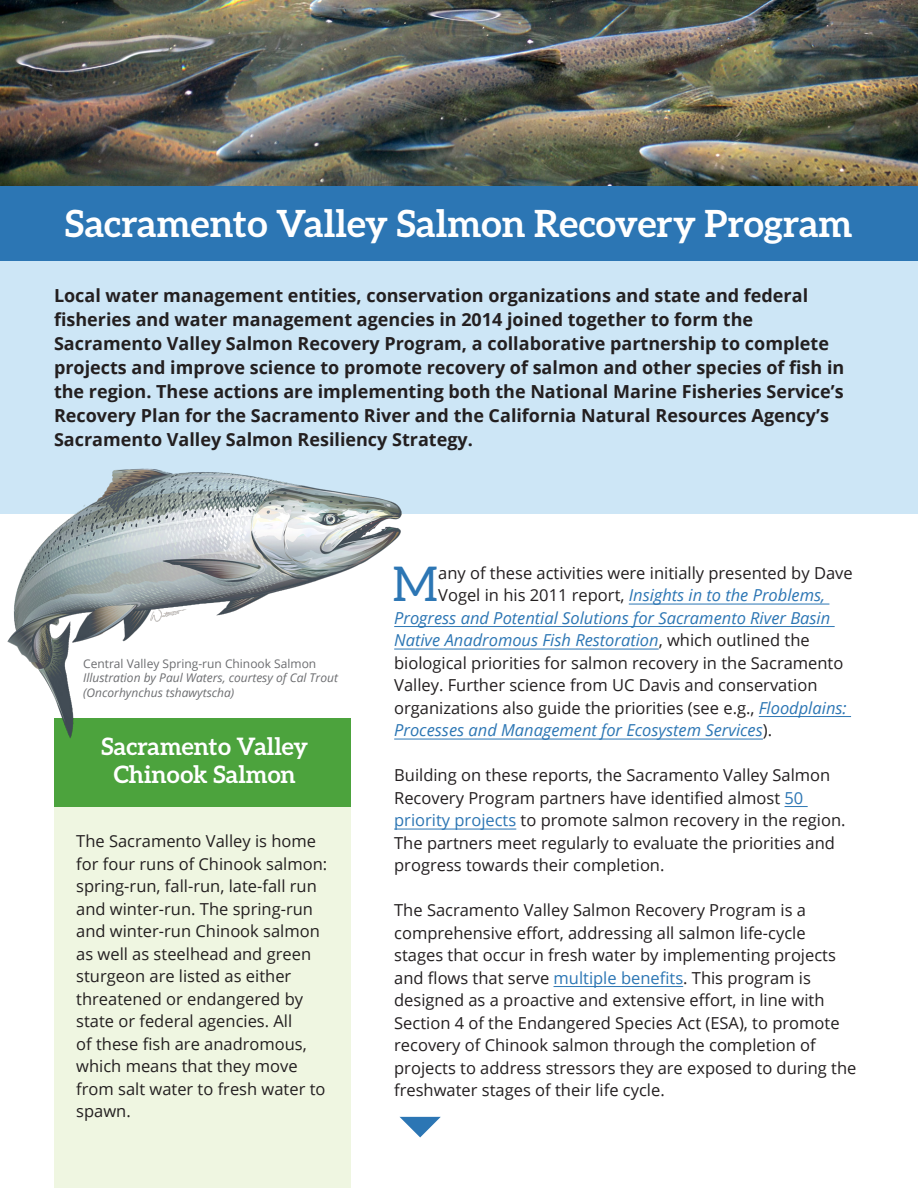
<style>
.page{position:relative;width:918px;height:1188px;background:#fff}
.page>*{position:absolute;margin:0;border:0;box-sizing:border-box;transform-origin:0 0}
.t1{font:47.85px "Aleo";color:#2c76b4}
.t2{font:700 37.5px "Aleo";color:#fff}
.t3{font:700 24px/28.5px "Aleo";color:#fff;text-align:center}
.t4{font:700 18px/24px "Open Sans";color:#231f20}
.t5{font:16.5px/22.5px "Open Sans";color:#231f20}
.t6{font:italic 16.5px "Open Sans";color:#2c76b4}
.t7{font:italic 12px/14.4px "Open Sans";color:#6c6d70}
.s1{font-style:normal}
.s2{font-style:normal;color:#231f20}
.s3{font-style:italic;color:#2c76b4}
.s4{color:#2c76b4}
</style>
<div class="page">
<img style="left:0;top:0;width:918px;height:186px">
<div style="left:0;top:261px;width:918px;height:253px;background:#cde6f6"></div>
<div style="left:54px;top:719px;width:297px;height:469px;background:#eff6e1"></div>
<div style="left:0;top:186px;width:918px;height:75px;background:#2c76b4"></div>
<hr style="left:629px;top:604px;width:200px;height:1px;background:#2c76b4">
<hr style="left:394px;top:626px;width:441px;height:1px;background:#2c76b4">
<hr style="left:394px;top:649px;width:265px;height:1px;background:#2c76b4">
<hr style="left:759px;top:716px;width:92px;height:1px;background:#2c76b4">
<hr style="left:394px;top:739px;width:369px;height:1px;background:#2c76b4">
<svg style="left:785px;top:806px;width:23px;height:1px"></svg>
<hr style="left:394px;top:829px;width:122px;height:1px;background:#2c76b4">
<hr style="left:554px;top:986px;width:129px;height:1px;background:#2c76b4">
<div style="left:54px;top:719px;width:297px;height:88px;background:#4ca33d"></div>
<img style="left:7px;top:468px;width:410px;height:272px">
<p class="t2" style="left:65px;top:202px;width:789px">Sacramento Valley Salmon Recovery Program</p>
<p class="t4" style="left:54px;top:283px;width:792px">Local water management entities, conservation organizations and state and federal fisheries and water management agencies in 2014 joined together to form the Sacramento Valley Salmon Recovery Program, a collaborative partnership to complete projects and improve science to promote recovery of salmon and other species of fish in the region. These actions are implementing both the National Marine Fisheries Service’s Recovery Plan for the Sacramento River and the California Natural Resources Agency’s Sacramento Valley Salmon Resiliency Strategy.</p>
<p class="t7" style="left:83px;top:656px;width:256px"><span class="s1">Central Valley Spring-run Chinook Salmon<br></span>Illustration by Paul Waters, courtesy of Cal Trout (Oncorhynchus tshawytscha)</p>
<p class="t3" style="left:101px;top:731px;width:208px">Sacramento Valley<br>Chinook Salmon</p>
<p class="t5" style="left:76px;top:829px;width:253px">The Sacramento Valley is home for four runs of Chinook salmon: spring-run, fall-run, late-fall run and winter-run. The spring-run and winter-run Chinook salmon as well as steelhead and green sturgeon are listed as either threatened or endangered by state or federal agencies. All<br>of these fish are anadromous, which means that they move from salt water to fresh water to spawn.</p>
<p class="t1" style="left:393px;top:557px;width:47px">M</p>
<p class="t5" style="left:438px;top:561px;width:416px">any of these activities were initially presented by Dave</p>
<p class="t6" style="left:438px;top:584px;width:388px"><span class="s2">Vogel in his 2011 report,</span> Insights in to the Problems,</p>
<p class="t6" style="left:394px;top:606px;width:438px">Progress and Potential Solutions for Sacramento River Basin</p>
<p class="t6" style="left:394px;top:629px;width:417px">Native Anadromous Fish Restoration<span class="s2">, which outlined the</span></p>
<p class="t5" style="left:394px;top:651px;width:451px">biological priorities for salmon recovery in the Sacramento</p>
<p class="t5" style="left:394px;top:673px;width:425px">Valley. Further science from UC Davis and conservation</p>
<p class="t5" style="left:394px;top:696px;width:454px">organizations also guide the priorities (see e.g., <span class="s3">Floodplains:</span></p>
<p class="t6" style="left:394px;top:719px;width:379px">Processes and Management for Ecosystem Services<span class="s2">).</span></p>
<p class="t5" style="left:394px;top:763px;width:453px">Building on these reports, the Sacramento Valley Salmon Recovery Program partners have identified almost <span class="s4">50 priority projects</span> to promote salmon recovery in the region.<br>The partners meet regularly to evaluate the priorities and progress towards their completion.</p>
<p class="t5" style="left:394px;top:898px;width:464px">The Sacramento Valley Salmon Recovery Program is a comprehensive effort, addressing all salmon life-cycle stages that occur in fresh water by implementing projects and flows that serve <span class="s4">multiple benefits</span>. This program is designed as a proactive and extensive effort, in line with Section 4 of the Endangered Species Act (ESA), to promote recovery of Chinook salmon through the completion of projects to address stressors they are exposed to during the freshwater stages of their life cycle.</p>
</div>
